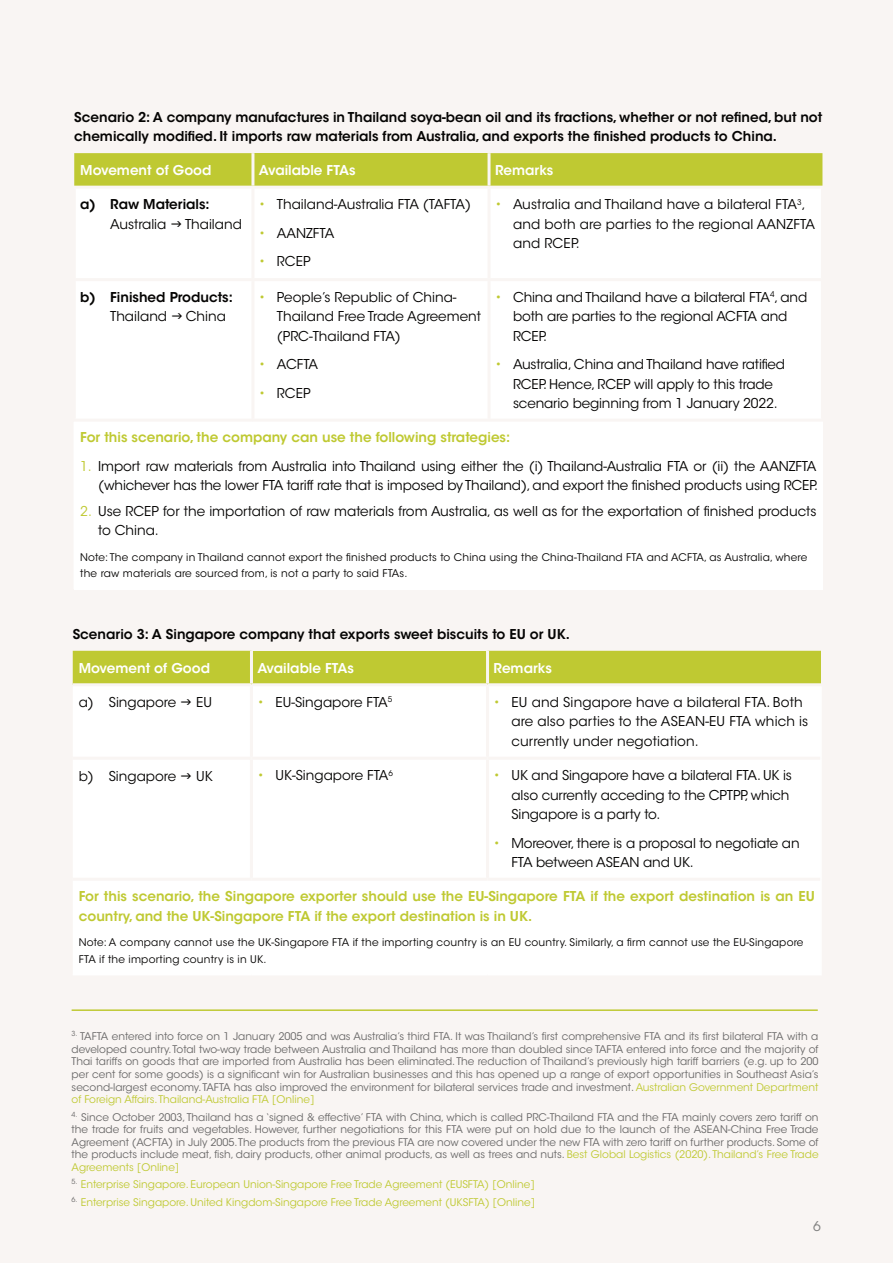
<style>
.page{position:relative;width:893px;height:1263px;background:#f9f5f3}
.page>*{position:absolute;margin:0;border:0;box-sizing:border-box;transform-origin:0 0}
.t1{font:13.5px/19.5px "ITC Avant Garde Std";letter-spacing:-.01em;color:#050403}
.t2{font:600 13.5px/19.5px "ITC Avant Garde Std";color:#050403}
.t3{font:600 13.5px/19.5px "ITC Avant Garde Std";color:#bfc932}
.t4{font:13.5px/19.5px "ITC Avant Garde Std";letter-spacing:.01em;color:#050403}
.t5{font:600 13.5px "ITC Avant Garde Std";color:#fff}
.t6{font:13.5px "ITC Avant Garde Std";color:#828281}
.t7{font:10.5px/12.6px "ITC Avant Garde Std";color:#696868;text-align:justify}
.t8{font:10.5px/16.5px "ITC Avant Garde Std";letter-spacing:.02em;color:#050403}
.t9{font:10.5px "ITC Avant Garde Std";color:#bfc932}
.s1{color:#bfc932}
</style>
<div class="page">
<div style="left:74px;top:153px;width:748px;height:33px;background:#bfc932"></div>
<div style="left:253px;top:153px;width:236px;height:34px;background:#bfc932"></div>
<div style="left:76px;top:189px;width:745px;height:229px;background:#fff"></div>
<div style="left:74px;top:420px;width:748px;height:169px;background:#fff"></div>
<hr style="left:251px;top:153px;width:3px;height:33px;background:#faf6f4">
<hr style="left:488px;top:153px;width:2px;height:33px;background:#faf6f4">
<hr style="left:253px;top:186px;width:236px;height:3px;background:#faf6f4">
<hr style="left:251px;top:189px;width:3px;height:89px;background:#f9f5f3">
<hr style="left:488px;top:189px;width:2px;height:89px;background:#f9f5f3">
<hr style="left:73px;top:278px;width:180px;height:3px;background:#f9f5f3">
<hr style="left:253px;top:278px;width:236px;height:3px;background:#f9f5f3">
<hr style="left:251px;top:281px;width:3px;height:138px;background:#f9f5f3">
<hr style="left:489px;top:278px;width:335px;height:3px;background:#f9f5f3">
<hr style="left:488px;top:281px;width:2px;height:138px;background:#f9f5f3">
<hr style="left:73px;top:419px;width:180px;height:3px;background:#f9f5f3">
<hr style="left:253px;top:419px;width:236px;height:3px;background:#f9f5f3">
<hr style="left:489px;top:419px;width:335px;height:3px;background:#f9f5f3">
<div style="left:73px;top:651px;width:748px;height:32px;background:#bfc932"></div>
<div style="left:251px;top:651px;width:237px;height:34px;background:#bfc932"></div>
<div style="left:73px;top:687px;width:747px;height:287px;background:#fff"></div>
<hr style="left:820px;top:686px;width:2px;height:72px;background:#fff">
<hr style="left:820px;top:758px;width:2px;height:121px;background:#fff">
<hr style="left:820px;top:879px;width:2px;height:95px;background:#fff">
<hr style="left:73px;top:974px;width:178px;height:1px;background:#fff">
<hr style="left:251px;top:974px;width:236px;height:1px;background:#fff">
<hr style="left:488px;top:974px;width:334px;height:1px;background:#fff">
<hr style="left:250px;top:651px;width:3px;height:32px;background:#f9f5f3">
<hr style="left:486px;top:651px;width:3px;height:32px;background:#f9f5f3">
<hr style="left:251px;top:683px;width:236px;height:3px;background:#f9f5f3">
<hr style="left:250px;top:686px;width:3px;height:71px;background:#f9f5f3">
<hr style="left:486px;top:686px;width:3px;height:71px;background:#f9f5f3">
<hr style="left:73px;top:757px;width:178px;height:3px;background:#f9f5f3">
<hr style="left:251px;top:757px;width:236px;height:3px;background:#f9f5f3">
<hr style="left:250px;top:760px;width:3px;height:118px;background:#f9f5f3">
<hr style="left:488px;top:757px;width:332px;height:3px;background:#f9f5f3">
<hr style="left:486px;top:760px;width:3px;height:118px;background:#f9f5f3">
<hr style="left:73px;top:878px;width:178px;height:3px;background:#f9f5f3">
<hr style="left:251px;top:878px;width:236px;height:3px;background:#f9f5f3">
<hr style="left:488px;top:878px;width:332px;height:3px;background:#f9f5f3">
<hr style="left:72px;top:1009px;width:746px;height:2px;background:#bfc932">
<svg style="left:171px;top:221px;width:10px;height:5px"></svg>
<svg style="left:172px;top:313px;width:10px;height:6px"></svg>
<svg style="left:181px;top:699px;width:10px;height:6px"></svg>
<svg style="left:181px;top:773px;width:10px;height:5px"></svg>
<p class="t2" style="left:74px;top:107px;width:750px">Scenario 2: A company manufactures in Thailand soya-bean oil and its fractions, whether or not refined, but not chemically modified. It imports raw materials from Australia, and exports the finished products to China.</p>
<p class="t5" style="left:80px;top:162px;width:133px">Movement of Good</p>
<p class="t5" style="left:259px;top:162px;width:98px">Available FTAs</p>
<p class="t5" style="left:495px;top:162px;width:60px">Remarks</p>
<p class="t2" style="left:80px;top:194px;width:131px">a) Raw Materials:</p>
<p class="t1" style="left:110px;top:214px;width:58px">Australia</p>
<p class="t1" style="left:185px;top:214px;width:58px">Thailand</p>
<p class="t4" style="left:513px;top:195px;width:303px;text-indent:-18px"><span class="s1">•</span> Australia and Thailand have a bilateral FTA<sup>3</sup>, and both are parties to the regional AANZFTA and RCEP.</p>
<p class="t1" style="left:259px;top:195px;width:214px"><span class="s1">•</span> Thailand-Australia FTA (TAFTA)</p>
<p class="t1" style="left:259px;top:223px;width:77px"><span class="s1">•</span> AANZFTA</p>
<p class="t1" style="left:259px;top:252px;width:53px"><span class="s1">•</span> RCEP</p>
<p class="t1" style="left:513px;top:287px;width:296px;text-indent:-18px"><span class="s1">•</span> China and Thailand have a bilateral FTA<sup>4</sup>, and both are parties to the regional ACFTA and<br>RCEP.</p>
<p class="t1" style="left:513px;top:355px;width:274px;text-indent:-18px"><span class="s1">•</span> Australia, China and Thailand have ratified<br>RCEP. Hence, RCEP will apply to this trade scenario beginning from 1 January 2022.</p>
<p class="t3" style="left:80px;top:427px;width:431px">For this scenario, the company can use the following strategies:</p>
<p class="t1" style="left:80px;top:456px;width:739px;text-align:right"><span class="s1">1.</span> Import raw materials from Australia into Thailand using either the (i) Thailand-Australia FTA or (ii) the AANZFTA (whichever has the lower FTA tariff rate that is imposed by Thailand), and export the finished products using RCEP.</p>
<p class="t1" style="left:98px;top:501px;width:720px;text-indent:-18px"><span class="s1">2.</span> Use RCEP for the importation of raw materials from Australia, as well as for the exportation of finished products to China.</p>
<p class="t8" style="left:80px;top:549px;width:729px">Note: The company in Thailand cannot export the finished products to China using the China-Thailand FTA and ACFTA, as Australia, where the raw materials are sourced from, is not a party to said FTAs.</p>
<p class="t2" style="left:80px;top:287px;width:154px">b) Finished Products:</p>
<p class="t1" style="left:110px;top:307px;width:58px">Thailand</p>
<p class="t1" style="left:186px;top:307px;width:42px">China</p>
<p class="t1" style="left:277px;top:287px;width:206px;text-indent:-18px"><span class="s1">•</span> People’s Republic of China-<br>Thailand Free Trade Agreement (PRC-Thailand FTA)</p>
<p class="t1" style="left:259px;top:355px;width:61px"><span class="s1">•</span> ACFTA</p>
<p class="t1" style="left:259px;top:383px;width:53px"><span class="s1">•</span> RCEP</p>
<p class="t2" style="left:73px;top:624px;width:499px">Scenario 3: A Singapore company that exports sweet biscuits to EU or UK.</p>
<p class="t5" style="left:79px;top:659px;width:133px">Movement of Good</p>
<p class="t5" style="left:257px;top:659px;width:98px">Available FTAs</p>
<p class="t5" style="left:494px;top:659px;width:60px">Remarks</p>
<p class="t1" style="left:79px;top:693px;width:99px">a) Singapore</p>
<p class="t1" style="left:196px;top:693px;width:17px">EU</p>
<p class="t1" style="left:257px;top:692px;width:136px"><span class="s1">•</span> EU-Singapore FTA<sup>5</sup></p>
<p class="t4" style="left:511px;top:692px;width:298px;text-indent:-18px"><span class="s1">•</span> EU and Singapore have a bilateral FTA. Both are also parties to the ASEAN-EU FTA which is currently under negotiation.</p>
<p class="t1" style="left:79px;top:766px;width:99px">b) Singapore</p>
<p class="t1" style="left:196px;top:766px;width:18px">UK</p>
<p class="t1" style="left:257px;top:766px;width:137px"><span class="s1">•</span> UK-Singapore FTA<sup>6</sup></p>
<p class="t1" style="left:511px;top:766px;width:282px;text-indent:-18px"><span class="s1">•</span> UK and Singapore have a bilateral FTA. UK is also currently acceding to the CPTPP, which<br>Singapore is a party to.</p>
<p class="t1" style="left:511px;top:833px;width:290px;text-indent:-18px"><span class="s1">•</span> Moreover, there is a proposal to negotiate an<br>FTA between ASEAN and UK.</p>
<p class="t3" style="left:79px;top:886px;width:738px">For this scenario, the Singapore exporter should use the EU-Singapore FTA if the export destination is an EU country, and the UK-Singapore FTA if the export destination is in UK.</p>
<p class="t8" style="left:79px;top:934px;width:726px">Note: A company cannot use the UK-Singapore FTA if the importing country is an EU country. Similarly, a firm cannot use the EU-Singapore<br>FTA if the importing country is in UK.</p>
<p class="t7" style="left:72px;top:1030px;width:748px"><sup>3.</sup> TAFTA entered into force on 1 January 2005 and was Australia’s third FTA. It was Thailand’s first comprehensive FTA and its first bilateral FTA with a developed country. Total two-way trade between Australia and Thailand has more than doubled since TAFTA entered into force and the majority of Thai tariffs on goods that are imported from Australia has been eliminated. The reduction of Thailand’s previously high tariff barriers (e.g. up to 200 per cent for some goods) is a significant win for Australian businesses and this has opened up a range of export opportunities in Southeast Asia’s second-largest economy. TAFTA has also improved the environment for bilateral services trade and investment. <span class="s1">Australian Government Department of Foreign Affairs. Thailand-Australia FTA [Online]</span></p>
<p class="t7" style="left:72px;top:1111px;width:748px"><sup>4.</sup> Since October 2003, Thailand has a ‘signed &amp; effective’ FTA with China, which is called PRC-Thailand FTA and the FTA mainly covers zero tariff on the trade for fruits and vegetables. However, further negotiations for this FTA were put on hold due to the launch of the ASEAN-China Free Trade Agreement (ACFTA) in July 2005. The products from the previous FTA are now covered under the new FTA with zero tariff on further products. Some of the products include meat, fish, dairy products, other animal products, as well as trees and nuts. <span class="s1">Best Global Logistics (2020). Thailand’s Free Trade Agreements [Online]</span></p>
<p class="t9" style="left:72px;top:1178px;width:465px"><sup>5.</sup> Enterprise Singapore. European Union-Singapore Free Trade Agreement (EUSFTA) [Online]</p>
<p class="t9" style="left:72px;top:1195px;width:465px"><sup>6.</sup> Enterprise Singapore. United Kingdom-Singapore Free Trade Agreement (UKSFTA) [Online]</p>
<p class="t6" style="left:813px;top:1218px;width:9px">6</p>
</div>
